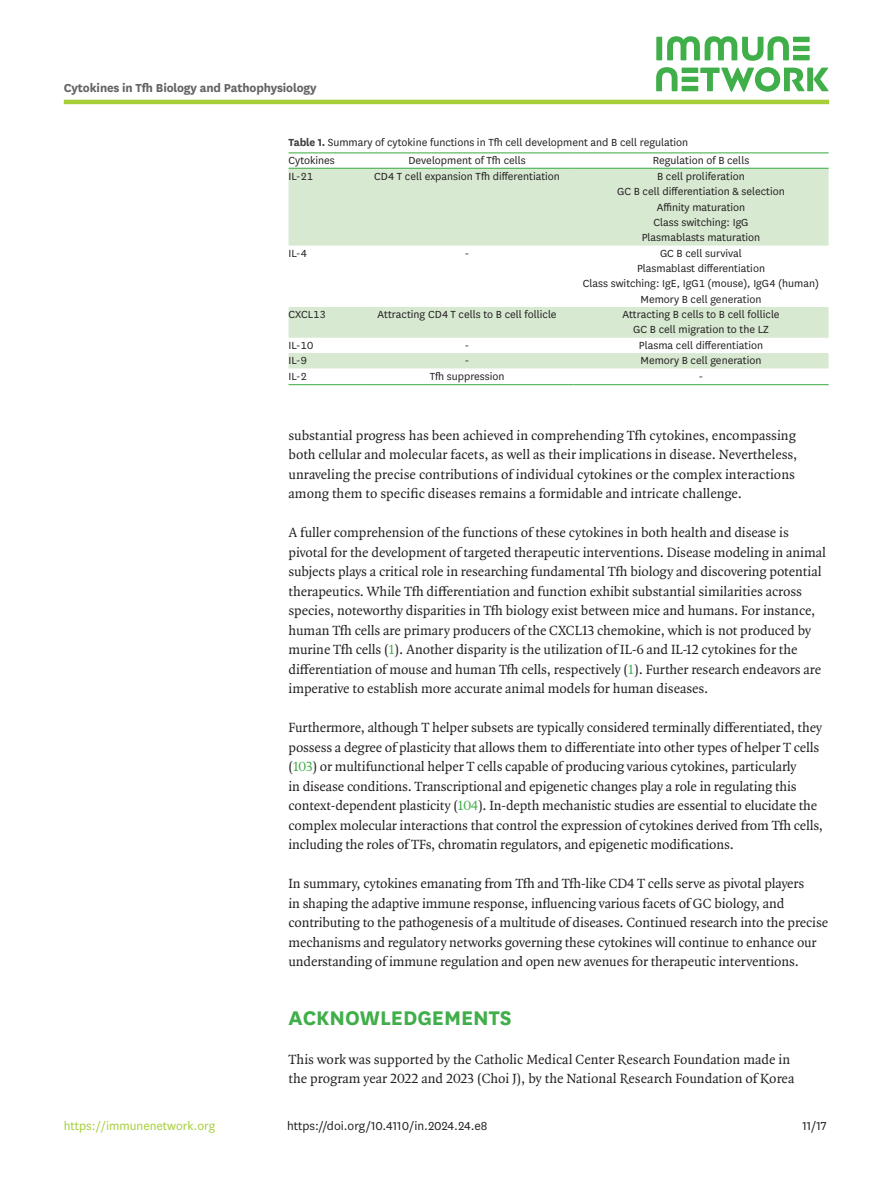
<style>
.page{position:relative;width:893px;height:1191px;background:#fff}
.page>*{position:absolute;margin:0;border:0;box-sizing:border-box;transform-origin:0 0}
.ack_title{font:700 23.1px "National";color:#40ae49}
.body_p{font:14.25px/19.5px "Quadraat OT";letter-spacing:-.01em;color:#231f20}
.body_p_first{font:14.25px/19.5px "Quadraat OT";color:#231f20}
.ack_p{font:14.25px/19.5px "Quadraat OT";color:#231f20}
.t1{font:13.5px "National";color:#231f20}
.t2{font:700 13.5px "National";letter-spacing:-.01em;color:#636366}
.t3{font:13.5px "National";color:#a6ce39}
.t4{font:12px/15.3px "National";color:#231f20;text-align:center}
.s1{font-weight:700;color:#3e3e3f}
.s2{color:#40ae49}
</style>
<div class="page">
<hr style="left:64px;top:100px;width:765px;height:4px;background:#a6ce39">
<svg style="left:656px;top:36px;width:173px;height:56px"></svg>
<svg style="left:289px;top:169px;width:540px;height:199px;fill:#d8e9d2"></svg>
<hr style="left:289px;top:152px;width:72px;height:1px;background:#40ae49">
<hr style="left:361px;top:152px;width:212px;height:1px;background:#40ae49">
<hr style="left:573px;top:152px;width:256px;height:1px;background:#40ae49">
<hr style="left:289px;top:168px;width:72px;height:1px;background:#40ae49">
<hr style="left:361px;top:168px;width:212px;height:1px;background:#40ae49">
<hr style="left:573px;top:168px;width:256px;height:1px;background:#40ae49">
<hr style="left:289px;top:384px;width:72px;height:1px;background:#40ae49">
<hr style="left:361px;top:384px;width:212px;height:1px;background:#40ae49">
<hr style="left:573px;top:384px;width:256px;height:1px;background:#40ae49">
<p class="t2" style="left:64px;top:78px;width:254px">Cytokines in Tfh Biology and Pathophysiology</p>
<p class="t4" style="left:289px;top:133px;width:401px;line-height:17.7px;text-align:left"><span class="s1">Table 1.</span> Summary of cytokine functions in Tfh cell development and B cell regulation<br>Cytokines</p>
<p class="t4" style="left:408px;top:152px;width:119px">Development of Tfh cells</p>
<p class="t4" style="left:653px;top:152px;width:98px">Regulation of B cells</p>
<p class="t4" style="left:289px;top:168px;width:27px">IL-21</p>
<p class="t4" style="left:374px;top:168px;width:187px">CD4 T cell expansion Tfh differentiation</p>
<p class="t4" style="left:617px;top:168px;width:169px">B cell proliferation<br>GC B cell differentiation &amp; selection<br>Affinity maturation<br>Class switching: IgG<br>Plasmablasts maturation</p>
<p class="t4" style="left:289px;top:245px;width:20px">IL-4</p>
<p class="t4" style="left:465px;top:245px;width:6px">-</p>
<p class="t4" style="left:583px;top:245px;width:238px">GC B cell survival<br>Plasmablast differentiation<br>Class switching: IgE, IgG1 (mouse), IgG4 (human)<br>Memory B cell generation</p>
<p class="t4" style="left:289px;top:306px;width:39px">CXCL13</p>
<p class="t4" style="left:378px;top:306px;width:181px">Attracting CD4 T cells to B cell follicle</p>
<p class="t4" style="left:622px;top:306px;width:159px">Attracting B cells to B cell follicle<br>GC B cell migration to the LZ</p>
<p class="t4" style="left:289px;top:337px;width:27px">IL-10</p>
<p class="t4" style="left:465px;top:337px;width:6px">-</p>
<p class="t4" style="left:639px;top:337px;width:126px">Plasma cell differentiation</p>
<p class="t4" style="left:289px;top:352px;width:20px">IL-9</p>
<p class="t4" style="left:465px;top:352px;width:6px">-</p>
<p class="t4" style="left:640px;top:352px;width:123px">Memory B cell generation</p>
<p class="t4" style="left:289px;top:368px;width:20px">IL-2</p>
<p class="t4" style="left:430px;top:368px;width:76px">Tfh suppression</p>
<p class="t4" style="left:699px;top:368px;width:6px">-</p>
<p class="body_p_first" style="left:289px;top:425px;width:510px">substantial progress has been achieved in comprehending Tfh cytokines, encompassing both cellular and molecular facets, as well as their implications in disease. Nevertheless, unraveling the precise contributions of individual cytokines or the complex interactions among them to specific diseases remains a formidable and intricate challenge.</p>
<p class="body_p" style="left:289px;top:523px;width:539px">A fuller comprehension of the functions of these cytokines in both health and disease is pivotal for the development of targeted therapeutic interventions. Disease modeling in animal subjects plays a critical role in researching fundamental Tfh biology and discovering potential therapeutics. While Tfh differentiation and function exhibit substantial similarities across species, noteworthy disparities in Tfh biology exist between mice and humans. For instance, human Tfh cells are primary producers of the CXCL13 chemokine, which is not produced by murine Tfh cells (<span class="s2">1</span>). Another disparity is the utilization of IL-6 and IL-12 cytokines for the differentiation of mouse and human Tfh cells, respectively (<span class="s2">1</span>). Further research endeavors are imperative to establish more accurate animal models for human diseases.</p>
<p class="body_p" style="left:289px;top:718px;width:536px">Furthermore, although T helper subsets are typically considered terminally differentiated, they possess a degree of plasticity that allows them to differentiate into other types of helper T cells (<span class="s2">103</span>) or multifunctional helper T cells capable of producing various cytokines, particularly<br>in disease conditions. Transcriptional and epigenetic changes play a role in regulating this context-dependent plasticity (<span class="s2">104</span>). In-depth mechanistic studies are essential to elucidate the complex molecular interactions that control the expression of cytokines derived from Tfh cells, including the roles of TFs, chromatin regulators, and epigenetic modifications.</p>
<p class="body_p" style="left:289px;top:874px;width:541px">In summary, cytokines emanating from Tfh and Tfh-like CD4 T cells serve as pivotal players<br>in shaping the adaptive immune response, influencing various facets of GC biology, and contributing to the pathogenesis of a multitude of diseases. Continued research into the precise mechanisms and regulatory networks governing these cytokines will continue to enhance our understanding of immune regulation and open new avenues for therapeutic interventions.</p>
<p class="ack_title" style="left:289px;top:1001px;width:225px">ACKNOWLEDGEMENTS</p>
<p class="ack_p" style="left:289px;top:1049px;width:507px">This work was supported by the Catholic Medical Center Research Foundation made in the program year 2022 and 2023 (Choi J), by the National Research Foundation of Korea</p>
<p class="t3" style="left:64px;top:1116px;width:153px">https://immunenetwork.org</p>
<p class="t1" style="left:287px;top:1116px;width:202px">https://doi.org/10.4110/in.2024.24.e8</p>
<p class="t1" style="left:802px;top:1116px;width:26px">11/17</p>
</div>
